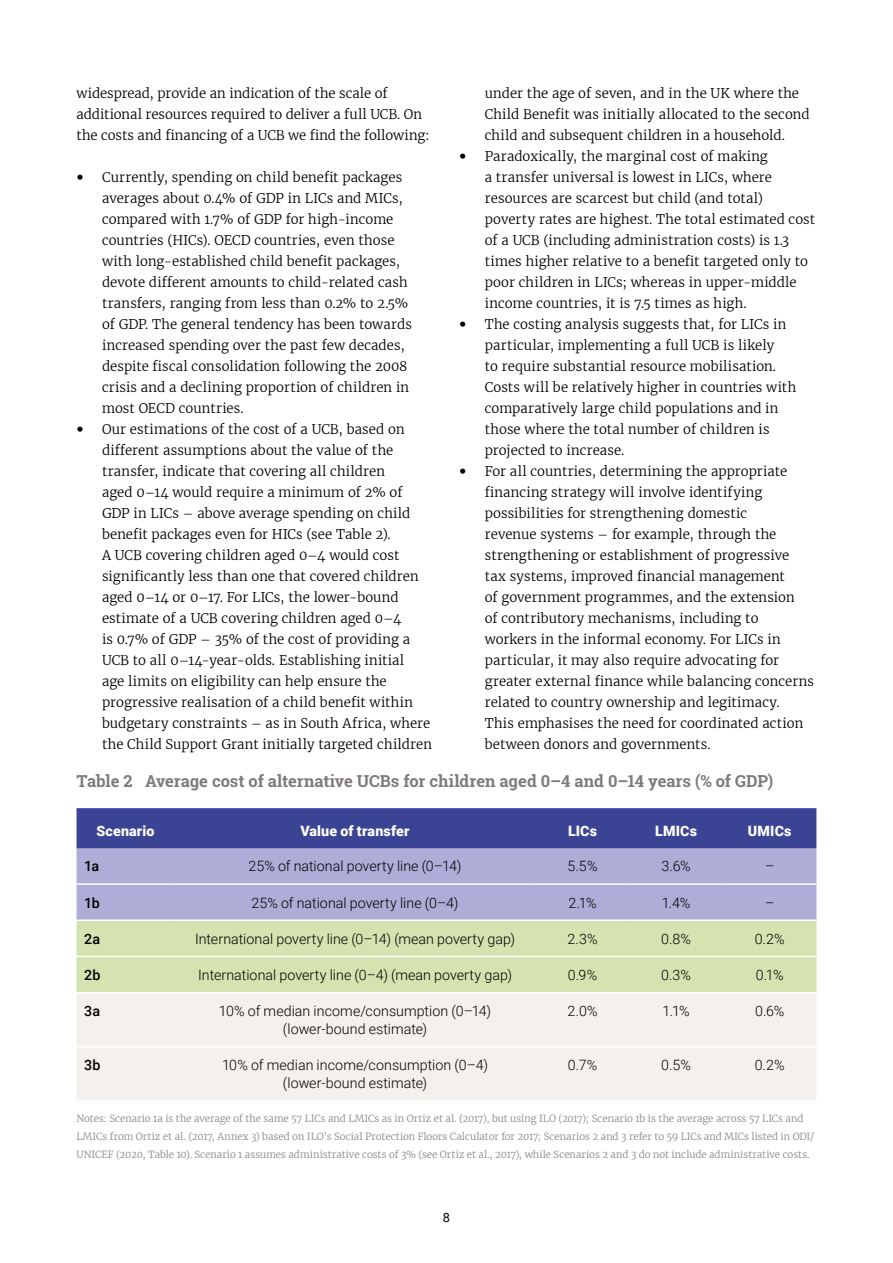
<style>
.page{position:relative;width:893px;height:1263px;background:#fff}
.page>*{position:absolute;margin:0;border:0;box-sizing:border-box;transform-origin:0 0}
.t1{font:700 16.5px "Roboto Slab";letter-spacing:-.005em;color:#7f7b7d}
.t2{font:300 14.25px/18px "Roboto";color:#000;text-align:center}
.t3{font:900 14.25px "Roboto";letter-spacing:.01em;color:#fff}
.t4{font:500 14.25px "Roboto";letter-spacing:.005em;color:#000}
.t5{font:300 13.2px/21px "Merriweather";letter-spacing:.005em;color:#000}
.t6{font:12.75px "Roboto";color:#000}
.t7{font:300 9.75px/18px "Merriweather";color:#878787}
</style>
<div class="page">
<div style="left:77px;top:808px;width:739px;height:41px;background:#3b4395"></div>
<div style="left:77px;top:849px;width:739px;height:70px;background:#afadd7"></div>
<div style="left:77px;top:921px;width:739px;height:71px;background:#d4e3b0"></div>
<div style="left:77px;top:993px;width:739px;height:107px;background:#f3f0ee"></div>
<hr style="left:77px;top:883px;width:97px;height:2px;background:#fff">
<hr style="left:174px;top:883px;width:362px;height:2px;background:#fff">
<hr style="left:536px;top:883px;width:93px;height:2px;background:#fff">
<hr style="left:629px;top:883px;width:94px;height:2px;background:#fff">
<hr style="left:723px;top:883px;width:93px;height:2px;background:#fff">
<hr style="left:77px;top:956px;width:97px;height:1px;background:#fff">
<hr style="left:174px;top:956px;width:362px;height:1px;background:#fff">
<hr style="left:536px;top:956px;width:93px;height:1px;background:#fff">
<hr style="left:629px;top:956px;width:94px;height:1px;background:#fff">
<hr style="left:723px;top:956px;width:93px;height:1px;background:#fff">
<hr style="left:77px;top:1046px;width:97px;height:2px;background:#fff">
<hr style="left:174px;top:1046px;width:362px;height:2px;background:#fff">
<hr style="left:536px;top:1046px;width:93px;height:2px;background:#fff">
<hr style="left:629px;top:1046px;width:94px;height:2px;background:#fff">
<hr style="left:723px;top:1046px;width:93px;height:2px;background:#fff">
<p class="t5" style="left:77px;top:82px;width:355px">widespread, provide an indication of the scale of additional resources required to deliver a full UCB. On the costs and financing of a UCB we find the following:</p>
<p class="t5" style="left:102px;top:166px;width:331px">Currently, spending on child benefit packages averages about 0.4% of GDP in LICs and MICs, compared with 1.7% of GDP for high-income countries (HICs). OECD countries, even those<br>with long-established child benefit packages, devote different amounts to child-related cash transfers, ranging from less than 0.2% to 2.5%<br>of GDP. The general tendency has been towards increased spending over the past few decades, despite fiscal consolidation following the 2008 crisis and a declining proportion of children in most OECD countries.<br>Our estimations of the cost of a UCB, based on different assumptions about the value of the transfer, indicate that covering all children<br>aged 0–14 would require a minimum of 2% of GDP in LICs – above average spending on child benefit packages even for HICs (see Table 2).<br>A UCB covering children aged 0–4 would cost significantly less than one that covered children aged 0–14 or 0–17. For LICs, the lower-bound estimate of a UCB covering children aged 0–4<br>is 0.7% of GDP – 35% of the cost of providing a UCB to all 0–14-year-olds. Establishing initial<br>age limits on eligibility can help ensure the progressive realisation of a child benefit within budgetary constraints – as in South Africa, where the Child Support Grant initially targeted children</p>
<p class="t5" style="left:485px;top:82px;width:332px">under the age of seven, and in the UK where the Child Benefit was initially allocated to the second child and subsequent children in a household.<br>Paradoxically, the marginal cost of making<br>a transfer universal is lowest in LICs, where resources are scarcest but child (and total) poverty rates are highest. The total estimated cost of a UCB (including administration costs) is 1.3 times higher relative to a benefit targeted only to poor children in LICs; whereas in upper-middle income countries, it is 7.5 times as high.<br>The costing analysis suggests that, for LICs in particular, implementing a full UCB is likely<br>to require substantial resource mobilisation.<br>Costs will be relatively higher in countries with comparatively large child populations and in those where the total number of children is projected to increase.<br>For all countries, determining the appropriate financing strategy will involve identifying possibilities for strengthening domestic<br>revenue systems – for example, through the strengthening or establishment of progressive<br>tax systems, improved financial management<br>of government programmes, and the extension<br>of contributory mechanisms, including to<br>workers in the informal economy. For LICs in particular, it may also require advocating for greater external finance while balancing concerns related to country ownership and legitimacy.<br>This emphasises the need for coordinated action between donors and governments.</p>
<p class="t1" style="left:77px;top:770px;width:698px">Table 2 Average cost of alternative UCBs for children aged 0–4 and 0–14 years (% of GDP)</p>
<p class="t3" style="left:96px;top:821px;width:59px">Scenario</p>
<p class="t3" style="left:300px;top:821px;width:111px">Value of transfer</p>
<p class="t3" style="left:568px;top:821px;width:31px">LICs</p>
<p class="t3" style="left:655px;top:821px;width:43px">LMICs</p>
<p class="t3" style="left:748px;top:821px;width:45px">UMICs</p>
<p class="t4" style="left:84px;top:856px;width:17px">1a</p>
<p class="t2" style="left:249px;top:857px;width:214px">25% of national poverty line (0–14)</p>
<p class="t2" style="left:568px;top:857px;width:31px">5.5%</p>
<p class="t2" style="left:661px;top:857px;width:31px">3.6%</p>
<p class="t2" style="left:765px;top:857px;width:11px">–</p>
<p class="t4" style="left:84px;top:892px;width:17px">1b</p>
<p class="t2" style="left:252px;top:893px;width:208px">25% of national poverty line (0–4)</p>
<p class="t2" style="left:569px;top:893px;width:29px">2.1%</p>
<p class="t2" style="left:662px;top:893px;width:30px">1.4%</p>
<p class="t2" style="left:765px;top:893px;width:11px">–</p>
<p class="t4" style="left:84px;top:929px;width:17px">2a</p>
<p class="t2" style="left:195px;top:929px;width:322px">International poverty line (0–14) (mean poverty gap)</p>
<p class="t2" style="left:567px;top:929px;width:32px">2.3%</p>
<p class="t2" style="left:661px;top:929px;width:31px">0.8%</p>
<p class="t2" style="left:755px;top:929px;width:31px">0.2%</p>
<p class="t4" style="left:84px;top:965px;width:18px">2b</p>
<p class="t2" style="left:198px;top:965px;width:315px">International poverty line (0–4) (mean poverty gap)</p>
<p class="t2" style="left:568px;top:965px;width:31px">0.9%</p>
<p class="t2" style="left:661px;top:965px;width:31px">0.3%</p>
<p class="t2" style="left:756px;top:965px;width:29px">0.1%</p>
<p class="t4" style="left:84px;top:1001px;width:17px">3a</p>
<p class="t2" style="left:219px;top:1001px;width:274px">10% of median income/consumption (0–14) (lower‑bound estimate)</p>
<p class="t2" style="left:568px;top:1001px;width:32px">2.0%</p>
<p class="t2" style="left:663px;top:1001px;width:29px">1.1%</p>
<p class="t2" style="left:755px;top:1001px;width:31px">0.6%</p>
<p class="t4" style="left:84px;top:1055px;width:18px">3b</p>
<p class="t2" style="left:222px;top:1056px;width:268px">10% of median income/consumption (0–4) (lower‑bound estimate)</p>
<p class="t2" style="left:568px;top:1056px;width:31px">0.7%</p>
<p class="t2" style="left:661px;top:1056px;width:31px">0.5%</p>
<p class="t2" style="left:755px;top:1056px;width:31px">0.2%</p>
<p class="t7" style="left:77px;top:1109px;width:739px">Notes: Scenario 1a is the average of the same 57 LICs and LMICs as in Ortiz et al. (2017), but using ILO (2017); Scenario 1b is the average across 57 LICs and<br>LMICs from Ortiz et al. (2017, Annex 3) based on ILO’s Social Protection Floors Calculator for 2017; Scenarios 2 and 3 refer to 59 LICs and MICs listed in ODI/<br>UNICEF (2020, Table 10). Scenario 1 assumes administrative costs of 3% (see Ortiz et al., 2017), while Scenarios 2 and 3 do not include administrative costs.</p>
<p class="t6" style="left:443px;top:1208px;width:9px">8</p>
</div>
